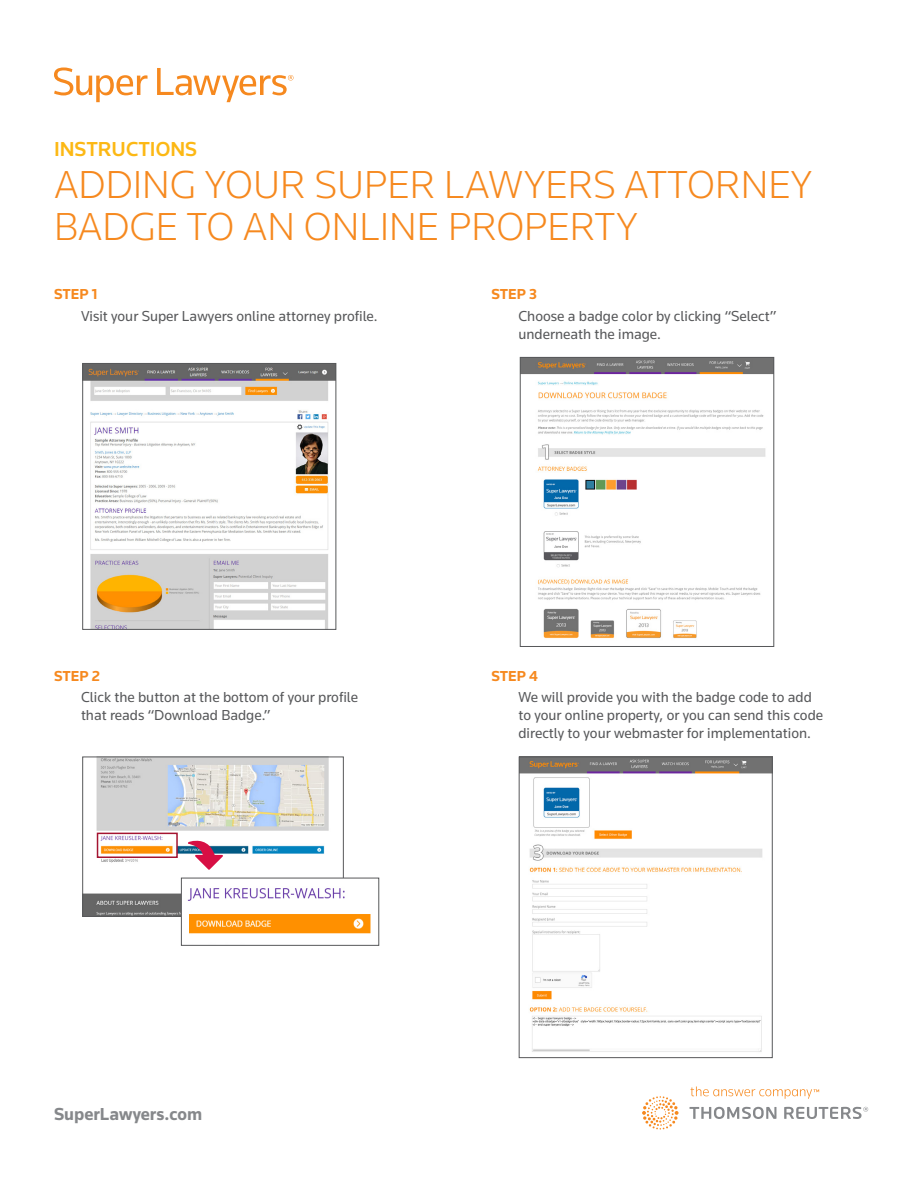
<style>
.page{position:relative;width:918px;height:1188px;background:#fff}
.page>*{position:absolute;margin:0;border:0;box-sizing:border-box;transform-origin:0 0}
.t1{font:300 40.5px/42px "Knowledge";color:#f6891f}
.t2{font:500 21px "Knowledge";color:#fcb814}
.t3{font:700 18px "Knowledge";color:#86888b}
.t4{font:15px/18px "Knowledge";color:#57585a}
.t5{font:700 15px "Knowledge";color:#f6891f}
</style>
<div class="page">
<img style="left:84px;top:759px;width:258px;height:156px">
<div style="left:82px;top:757px;width:262px;height:160px;border:1px solid #57585a"></div>
<svg style="left:54px;top:68px;width:94px;height:34px"></svg>
<svg style="left:157px;top:68px;width:136px;height:34px"></svg>
<svg style="left:642px;top:1087px;width:226px;height:43px"></svg>
<img style="left:84px;top:365px;width:250px;height:263px">
<div style="left:82px;top:363px;width:254px;height:267px;border:1px solid #57585a"></div>
<div style="left:97px;top:833px;width:81px;height:25px;border:2px solid #a41431"></div>
<svg style="left:188px;top:838px;width:35px;height:32px"></svg>
<img style="left:183px;top:880px;width:188px;height:54px">
<div style="left:181px;top:878px;width:198px;height:68px;border:1px solid #57585a"></div>
<img style="left:522px;top:359px;width:250px;height:280px">
<div style="left:520px;top:357px;width:254px;height:290px;border:1px solid #57585a"></div>
<img style="left:521px;top:759px;width:249px;height:293px">
<div style="left:519px;top:757px;width:253px;height:301px;border:1px solid #57585a"></div>
<p class="t2" style="left:54px;top:136px;width:145px">INSTRUCTIONS</p>
<p class="t1" style="left:54px;top:163px;width:760px">ADDING YOUR SUPER LAWYERS ATTORNEY<br>BADGE TO AN ONLINE PROPERTY</p>
<p class="t5" style="left:54px;top:285px;width:45px">STEP 1</p>
<p class="t4" style="left:81px;top:306px;width:298px">Visit your Super Lawyers online attorney profile.</p>
<p class="t5" style="left:491px;top:285px;width:47px">STEP 3</p>
<p class="t4" style="left:518px;top:306px;width:260px">Choose a badge color by clicking “Select” underneath the image.</p>
<p class="t5" style="left:54px;top:666px;width:47px">STEP 2</p>
<p class="t4" style="left:81px;top:688px;width:279px">Click the button at the bottom of your profile that reads “Download Badge.”</p>
<p class="t5" style="left:491px;top:666px;width:48px">STEP 4</p>
<p class="t4" style="left:518px;top:688px;width:306px">We will provide you with the badge code to add to your online property, or you can send this code directly to your webmaster for implementation.</p>
<p class="t3" style="left:54px;top:1103px;width:150px">SuperLawyers.com</p>
</div>
